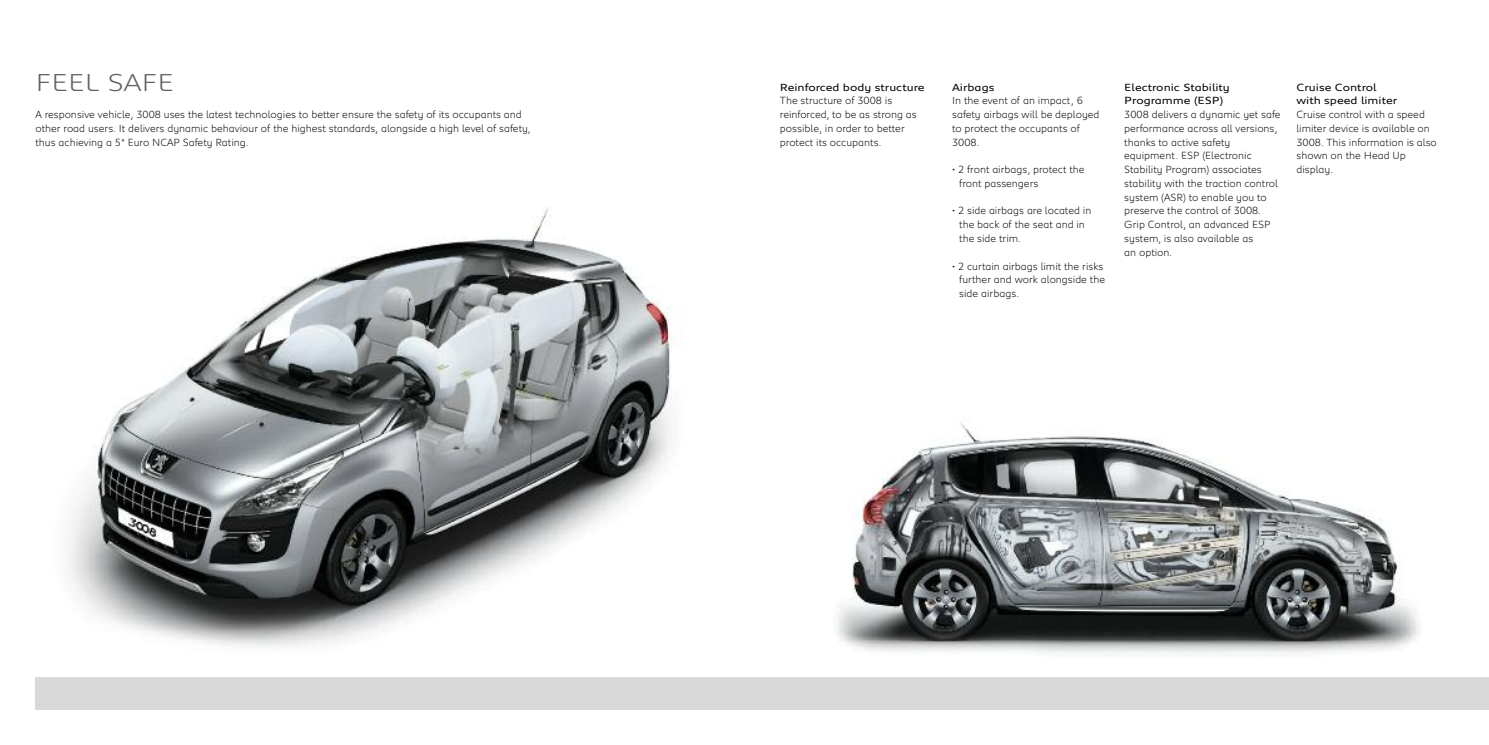
<style>
.page{position:relative;width:1489px;height:745px;background:#fff}
.page>*{position:absolute;margin:0;border:0;box-sizing:border-box;transform-origin:0 0}
.t1{font:300 25px "Peugeot Expanded";color:#5f5f5f}
.t2{font:300 10.62px/13.8px "Peugeot";color:#000}
.t3{font:10.62px/13.8px "Peugeot Expanded";color:#000}
</style>
<div class="page">
<img style="left:837px;top:422px;width:583px;height:231px">
<img style="left:68px;top:207px;width:614px;height:440px">
<div style="left:35px;top:676px;width:1453px;height:33px;background:#d9d9d9"></div>
<h1 class="t1" style="left:35px;top:74px;width:140px">FEEL SAFE</h1>
<p class="t3" style="left:780px;top:81px;width:146px">Reinforced body structure</p>
<p class="t2" style="left:780px;top:95px;width:138px">The structure of 3008 is reinforced, to be as strong as possible, in order to better protect its occupants.</p>
<p class="t2" style="left:35px;top:108px;width:496px">A responsive vehicle, 3008 uses the latest technologies to better ensure the safety of its occupants and other road users. It delivers dynamic behaviour of the highest standards, alongside a high level of safety, thus achieving a 5* Euro NCAP Safety Rating.</p>
<p class="t3" style="left:952px;top:81px;width:44px">Airbags</p>
<p class="t2" style="left:952px;top:95px;width:149px">In the event of an impact, 6 safety airbags will be deployed to protect the occupants of<br>3008.</p>
<p class="t2" style="left:959px;top:163px;width:127px;text-indent:-7px">• 2 front airbags, protect the front passengers</p>
<p class="t2" style="left:959px;top:205px;width:134px;text-indent:-7px">• 2 side airbags are located in the back of the seat and in the side trim.</p>
<p class="t2" style="left:959px;top:260px;width:147px;text-indent:-7px">• 2 curtain airbags limit the risks further and work alongside the side airbags.</p>
<p class="t3" style="left:1124px;top:81px;width:107px">Electronic Stability<br>Programme (ESP)</p>
<p class="t2" style="left:1124px;top:108px;width:158px">3008 delivers a dynamic yet safe performance across all versions, thanks to active safety equipment. ESP (Electronic<br>Stability Program) associates stability with the traction control system (ASR) to enable you to preserve the control of 3008.<br>Grip Control, an advanced ESP system, is also available as<br>an option.</p>
<p class="t3" style="left:1296px;top:81px;width:102px">Cruise Control with speed limiter</p>
<p class="t2" style="left:1296px;top:108px;width:142px">Cruise control with a speed limiter device is available on<br>3008. This information is also shown on the Head Up display.</p>
</div>
